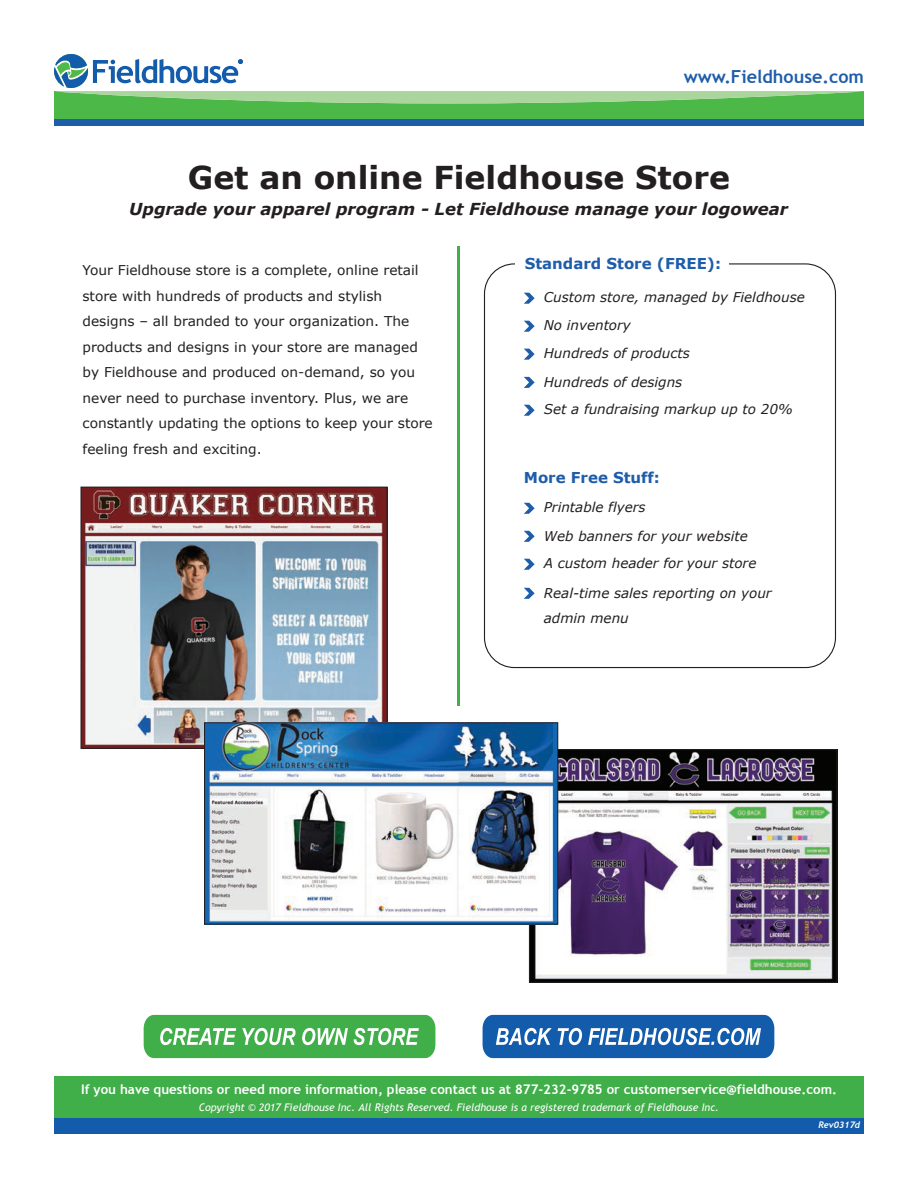
<style>
.page{position:relative;width:918px;height:1188px;background:#fff}
.page>*{position:absolute;margin:0;border:0;box-sizing:border-box;transform-origin:0 0}
.t1{font:700 31.5px "Verdana";color:#231f20}
.t2{font:700 18px "Trebuchet MS";color:#1e5daa}
.t3{font:italic 700 16.5px "Verdana";color:#231f20}
.t4{font:700 15px "Verdana";color:#1e5daa}
.t5{font:13.5px/25.5px "Verdana";color:#231f20}
.t6{font:italic 13.5px/28px "Verdana";color:#231f20}
.t7{font:700 13.35px "Trebuchet MS";color:#fff}
.t8{font:italic 10.5px "Trebuchet MS";color:#fff}
.t9{font:italic 700 9px "Trebuchet";color:#fff}
</style>
<div class="page">
<div style="left:54px;top:91px;width:810px;height:29px;background:#4cb848"></div>
<div style="left:54px;top:120px;width:810px;height:6px;background:#1e5daa"></div>
<div style="left:54px;top:1118px;width:810px;height:16px;background:#135cab"></div>
<div style="left:54px;top:1076px;width:810px;height:42px;background:#40ae49"></div>
<svg style="left:483px;top:1015px;width:291px;height:43px;background:#3976b8"></svg>
<svg style="left:54px;top:54px;width:809px;height:49px"></svg>
<img style="left:531px;top:751px;width:304px;height:230px">
<div style="left:529px;top:749px;width:308px;height:234px;border:1px solid #231f20"></div>
<img style="left:83px;top:489px;width:302px;height:258px">
<div style="left:81px;top:487px;width:306px;height:262px;border:1px solid #231f20"></div>
<hr style="left:457px;top:246px;width:3px;height:460px;background:#40ae49">
<svg style="left:524px;top:293px;width:11px;height:11px"></svg>
<svg style="left:524px;top:321px;width:11px;height:11px"></svg>
<svg style="left:524px;top:349px;width:11px;height:11px"></svg>
<svg style="left:524px;top:377px;width:11px;height:11px"></svg>
<svg style="left:524px;top:405px;width:11px;height:11px"></svg>
<svg style="left:524px;top:503px;width:11px;height:11px"></svg>
<svg style="left:524px;top:531px;width:11px;height:11px"></svg>
<svg style="left:524px;top:559px;width:11px;height:11px"></svg>
<svg style="left:524px;top:588px;width:11px;height:11px"></svg>
<img style="left:206px;top:725px;width:350px;height:197px">
<div style="left:204px;top:723px;width:354px;height:201px;border:1px solid #231f20"></div>
<svg style="left:144px;top:1015px;width:291px;height:43px;background:#5ebb66"></svg>
<h2 class="t2" style="left:684px;top:66px;width:182px">www.Fieldhouse.com</h2>
<h1 class="t1" style="left:188px;top:155px;width:544px">Get an online Fieldhouse Store</h1>
<p class="t3" style="left:129px;top:197px;width:660px">Upgrade your apparel program - Let Fieldhouse manage your logowear</p>
<p class="t5" style="left:83px;top:257px;width:352px">Your Fieldhouse store is a complete, online retail store with hundreds of products and stylish designs – all branded to your organization. The products and designs in your store are managed by Fieldhouse and produced on-demand, so you never need to purchase inventory. Plus, we are constantly updating the options to keep your store feeling fresh and exciting.</p>
<p class="t4" style="left:525px;top:253px;width:198px">Standard Store (FREE):</p>
<p class="t6" style="left:544px;top:283px;width:262px">Custom store, managed by Fieldhouse<br>No inventory<br>Hundreds of products<br>Hundreds of designs<br>Set a fundraising markup up to 20%</p>
<p class="t4" style="left:524px;top:467px;width:138px">More Free Stuff:</p>
<p class="t6" style="left:544px;top:493px;width:229px">Printable flyers<br>Web banners for your website<br>A custom header for your store<br>Real-time sales reporting on your</p>
<p class="t6" style="left:544px;top:604px;width:86px">admin menu</p>
<p class="t7" style="left:81px;top:1081px;width:757px">If you have questions or need more information, please contact us at 877-232-9785 or customerservice@fieldhouse.com.</p>
<p class="t8" style="left:199px;top:1102px;width:522px">Copyright © 2017 Fieldhouse Inc. All Rights Reserved. Fieldhouse is a registered trademark of Fieldhouse Inc.</p>
<p class="t9" style="left:818px;top:1120px;width:43px">Rev0317d</p>
</div>
